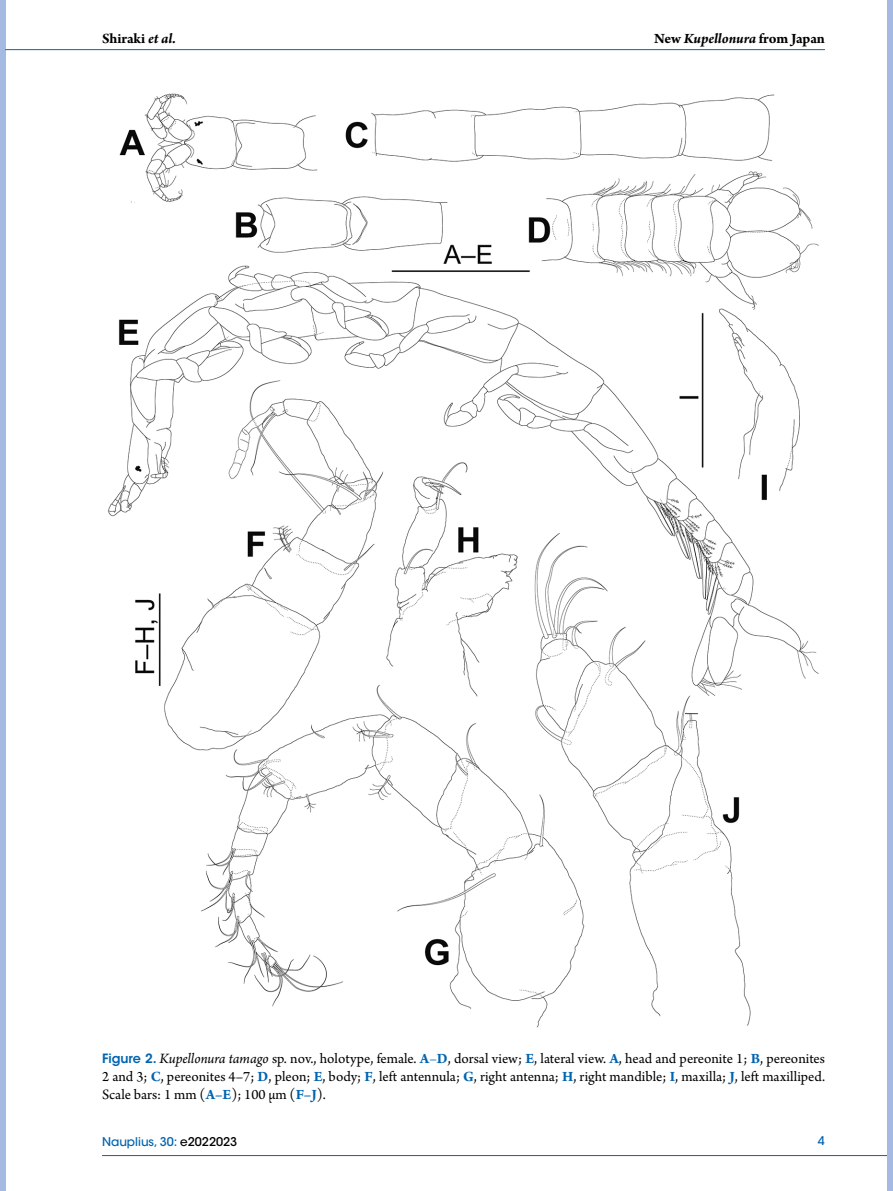
<style>
.page{position:relative;width:893px;height:1191px;background:#fff}
.page>*{position:absolute;margin:0;border:0;box-sizing:border-box;transform-origin:0 0}
.t1{font:15px/18px "Arno Pro";color:#000;text-align:justify}
.t2{font:700 15px "Arno Pro";letter-spacing:-.005em;color:#000}
.t3{font:500 12px "ITC Avant Garde Std";color:#0064b0}
.s1{font-style:italic}
.s2{font-family:"ITC Avant Garde Std";font-weight:600;font-size:12.75px;color:#0064b0}
.s3{font-weight:700;color:#0064b0}
.s4{color:#0064b0}
.s5{color:#000}
</style>
<div class="page">
<div style="left:0;top:0;width:5px;height:1191px;background:#a4bae2"></div>
<hr style="left:102px;top:1155px;width:791px;height:1px;background:#0064b0">
<hr style="left:5px;top:49px;width:820px;height:1px;background:#0064b0">
<div style="left:888px;top:0;width:5px;height:1191px;background:#a4bae2"></div>
<img style="left:108px;top:93px;width:711px;height:935px">
<p class="t2" style="left:102px;top:30px;width:75px">Shiraki <span class="s1">et al.</span></p>
<p class="t2" style="left:654px;top:30px;width:172px">New <span class="s1">Kupellonura</span> from Japan</p>
<p class="t1" style="left:102px;top:1050px;width:724px"><span class="s2">Figure 2.</span> <span class="s1">Kupellonura tamago</span> sp. nov., holotype, female. <span class="s3">A</span><span class="s4">–</span><span class="s3">D</span>, dorsal view; <span class="s3">E</span>, lateral view. <span class="s3">A</span>, head and pereonite 1; <span class="s3">B</span>, pereonites 2 and 3; <span class="s3">C</span>, pereonites 4–7; <span class="s3">D</span>, pleon; <span class="s3">E</span>, body; <span class="s3">F</span>, left antennula; <span class="s3">G</span>, right antenna; <span class="s3">H</span>, right mandible; <span class="s3">I</span>, maxilla; <span class="s3">J</span>, left maxilliped.<br>Scale bars: 1 mm (<span class="s3">A–E</span>); 100 µm (<span class="s3">F–J</span>).</p>
<p class="t3" style="left:102px;top:1134px;width:137px">Nauplius, 30: <span class="s5">e2022023</span></p>
<p class="t3" style="left:818px;top:1132px;width:9px">4</p>
</div>
